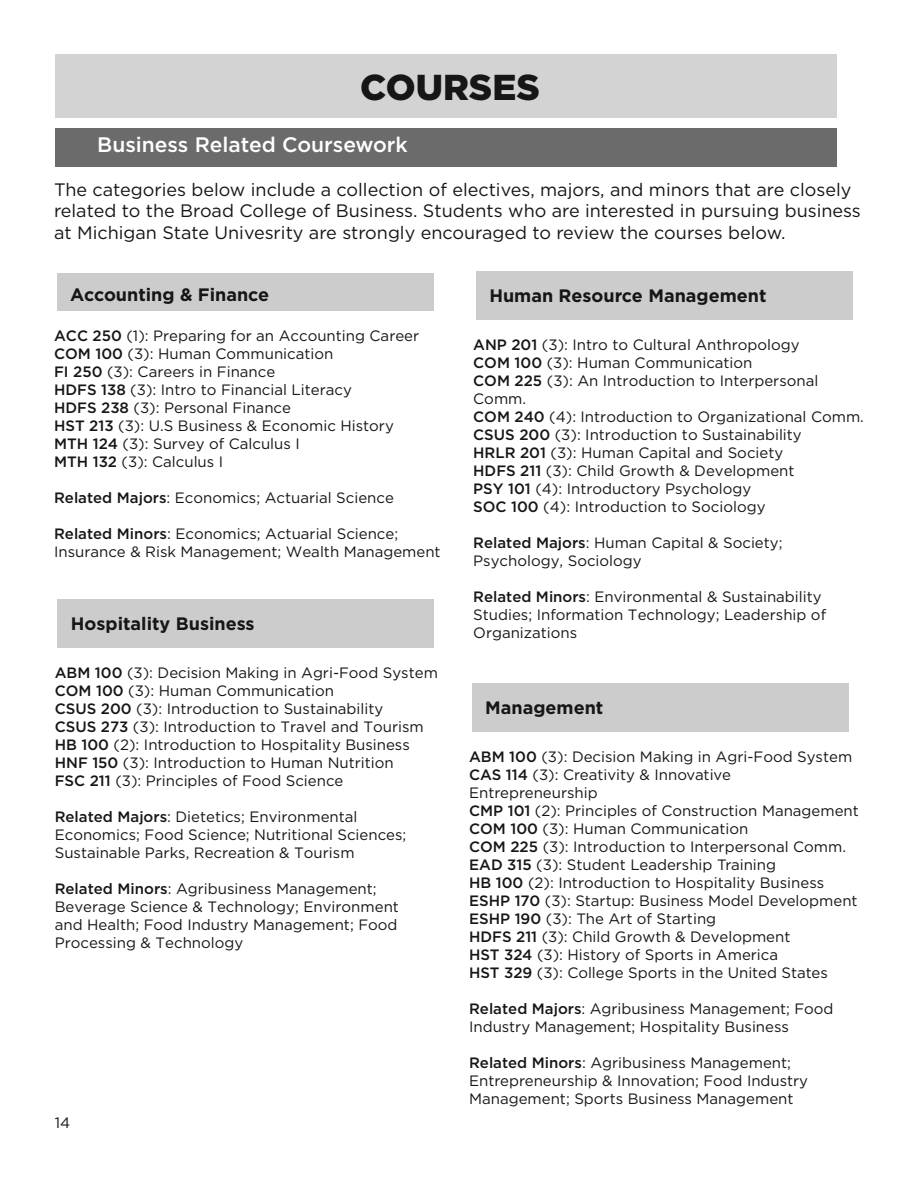
<style>
.page{position:relative;width:918px;height:1188px;background:#fff}
.page>*{position:absolute;margin:0;border:0;box-sizing:border-box;transform-origin:0 0}
.t1{font:900 36px "Gotham";color:#161616}
.t2{font:500 21px "Gotham";color:#fff}
.t3{font:18px/21.6px "Gotham";color:#161616}
.t4{font:700 18px "Gotham";color:#161616}
.t5{font:15px/18px "Gotham";color:#161616}
.s1{font-weight:500}
</style>
<div class="page">
<div style="left:55px;top:54px;width:781px;height:64px;background:#d3d3d3"></div>
<div style="left:55px;top:128px;width:781px;height:39px;background:#6b6b6b"></div>
<div style="left:57px;top:274px;width:377px;height:37px;background:#ccc"></div>
<div style="left:58px;top:599px;width:376px;height:49px;background:#ccc"></div>
<div style="left:476px;top:271px;width:377px;height:49px;background:#ccc"></div>
<div style="left:472px;top:684px;width:377px;height:48px;background:#ccc"></div>
<h1 class="t1" style="left:360px;top:71px;width:181px">COURSES</h1>
<h2 class="t2" style="left:97px;top:132px;width:312px">Business Related Coursework</h2>
<p class="t3" style="left:54px;top:180px;width:808px">The categories below include a collection of electives, majors, and minors that are closely related to the Broad College of Business. Students who are interested in pursuing business at Michigan State Univesrity are strongly encouraged to review the courses below.</p>
<p class="t4" style="left:70px;top:288px;width:201px">Accounting &amp; Finance</p>
<p class="t5" style="left:54px;top:328px;width:367px"><span class="s1">ACC 250</span> (1): Preparing for an Accounting Career <span class="s1">COM 100</span> (3): Human Communication<br><span class="s1">FI 250</span> (3): Careers in Finance<br><span class="s1">HDFS 138</span> (3): Intro to Financial Literacy<br><span class="s1">HDFS 238</span> (3): Personal Finance<br><span class="s1">HST 213</span> (3): U.S Business &amp; Economic History <span class="s1">MTH 124</span> (3): Survey of Calculus I<br><span class="s1">MTH 132</span> (3): Calculus I</p>
<p class="t5" style="left:54px;top:490px;width:341px"><span class="s1">Related Majors</span>: Economics; Actuarial Science</p>
<p class="t5" style="left:54px;top:526px;width:388px"><span class="s1">Related Minors</span>: Economics; Actuarial Science;<br>Insurance &amp; Risk Management; Wealth Management</p>
<p class="t4" style="left:71px;top:617px;width:185px">Hospitality Business</p>
<p class="t5" style="left:55px;top:665px;width:385px"><span class="s1">ABM 100</span> (3): Decision Making in Agri-Food System <span class="s1">COM 100</span> (3): Human Communication<br><span class="s1">CSUS 200</span> (3): Introduction to Sustainability<br><span class="s1">CSUS 273</span> (3): Introduction to Travel and Tourism <span class="s1">HB 100</span> (2): Introduction to Hospitality Business <span class="s1">HNF 150</span> (3): Introduction to Human Nutrition<br><span class="s1">FSC 211</span> (3): Principles of Food Science</p>
<p class="t5" style="left:55px;top:809px;width:353px"><span class="s1">Related Majors</span>: Dietetics; Environmental<br>Economics; Food Science; Nutritional Sciences;<br>Sustainable Parks, Recreation &amp; Tourism</p>
<p class="t5" style="left:55px;top:881px;width:346px"><span class="s1">Related Minors</span>: Agribusiness Management; Beverage Science &amp; Technology; Environment and Health; Food Industry Management; Food Processing &amp; Technology</p>
<p class="t5" style="left:55px;top:1115px;width:17px">14</p>
<p class="t4" style="left:489px;top:289px;width:279px">Human Resource Management</p>
<p class="t5" style="left:473px;top:337px;width:392px"><span class="s1">ANP 201</span> (3): Intro to Cultural Anthropology<br><span class="s1">COM 100</span> (3): Human Communication<br><span class="s1">COM 225</span> (3): An Introduction to Interpersonal Comm.<br><span class="s1">COM 240</span> (4): Introduction to Organizational Comm.<br><span class="s1">CSUS 200</span> (3): Introduction to Sustainability<br><span class="s1">HRLR 201</span> (3): Human Capital and Society<br><span class="s1">HDFS 211</span> (3): Child Growth &amp; Development<br><span class="s1">PSY 101</span> (4): Introductory Psychology<br><span class="s1">SOC 100</span> (4): Introduction to Sociology</p>
<p class="t5" style="left:473px;top:535px;width:311px"><span class="s1">Related Majors</span>: Human Capital &amp; Society;<br>Psychology, Sociology</p>
<p class="t5" style="left:473px;top:589px;width:354px"><span class="s1">Related Minors</span>: Environmental &amp; Sustainability<br>Studies; Information Technology; Leadership of<br>Organizations</p>
<p class="t4" style="left:485px;top:702px;width:120px">Management</p>
<p class="t5" style="left:469px;top:749px;width:391px"><span class="s1">ABM 100</span> (3): Decision Making in Agri-Food System <span class="s1">CAS 114</span> (3): Creativity &amp; Innovative Entrepreneurship<br><span class="s1">CMP 101</span> (2): Principles of Construction Management <span class="s1">COM 100</span> (3): Human Communication<br><span class="s1">COM 225</span> (3): Introduction to Interpersonal Comm.<br><span class="s1">EAD 315</span> (3): Student Leadership Training<br><span class="s1">HB 100</span> (2): Introduction to Hospitality Business <span class="s1">ESHP 170</span> (3): Startup: Business Model Development <span class="s1">ESHP 190</span> (3): The Art of Starting<br><span class="s1">HDFS 211</span> (3): Child Growth &amp; Development<br><span class="s1">HST 324</span> (3): History of Sports in America<br><span class="s1">HST 329</span> (3): College Sports in the United States</p>
<p class="t5" style="left:469px;top:1001px;width:366px"><span class="s1">Related Majors</span>: Agribusiness Management; Food<br>Industry Management; Hospitality Business</p>
<p class="t5" style="left:469px;top:1055px;width:341px"><span class="s1">Related Minors</span>: Agribusiness Management;<br>Entrepreneurship &amp; Innovation; Food Industry<br>Management; Sports Business Management</p>
</div>
